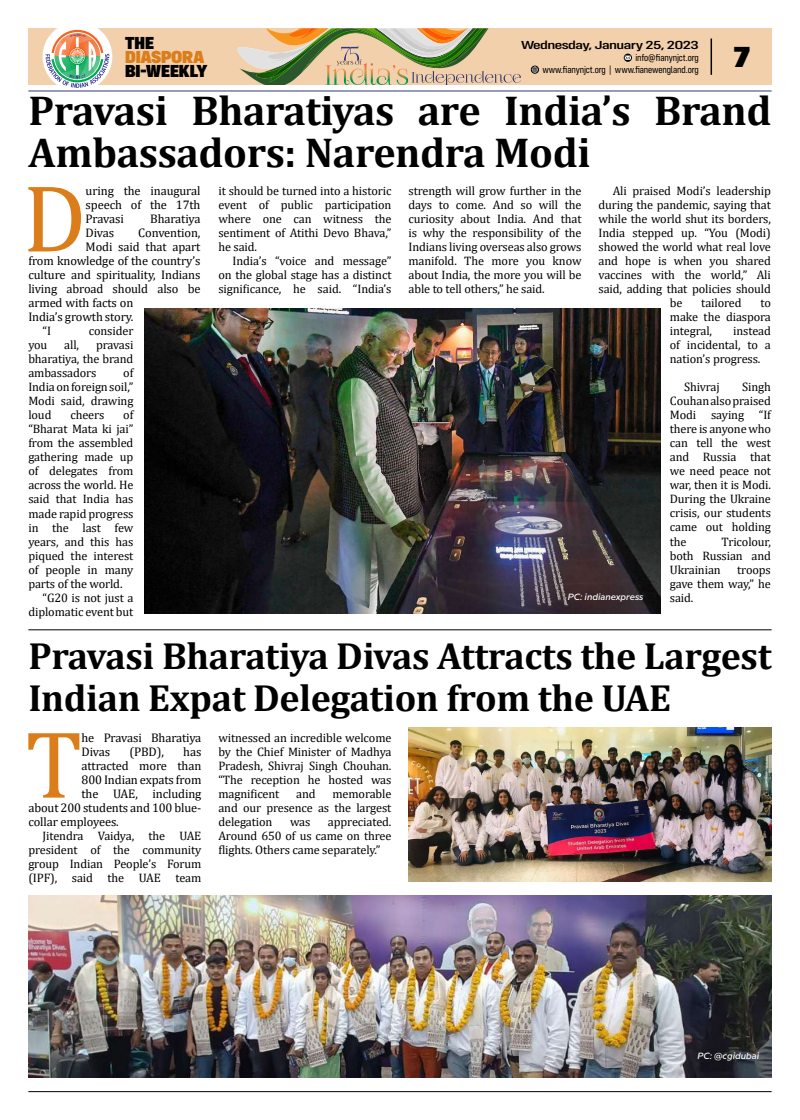
<style>
.page{position:relative;width:800px;height:1120px;background:#fff}
.page>*{position:absolute;margin:0;border:0;box-sizing:border-box;transform-origin:0 0}
.t1{font:96.5px "Cambria";color:#da7d1a}
.t2{font:700 42px/42px "Cambria";letter-spacing:-.01em;color:#000}
.t3{font:700 38px/42px "Cambria";letter-spacing:-.01em;color:#000}
.t4{font:900 30px "Config Condensed";color:#000;scale:1.3 1}
.t5{font:900 18px "Config Condensed";letter-spacing:-.035em;color:#000;scale:1.2 1}
.t6{font:900 18px "Config Condensed";letter-spacing:-.03em;color:#da7d1a;scale:1.2 1}
.t7{font:12.5px/14px "Cambria";letter-spacing:-.01em;color:#000;text-align:justify}
.t8{font:12.3px/14px "Cambria";letter-spacing:-.01em;color:#000;text-align:justify}
.t9{font:500 12px "Config Condensed";letter-spacing:-.03em;color:#000;scale:1.5 1}
.t10{font:10px/12px "Config Condensed";letter-spacing:-.01em;color:#000;text-align:right}
.t11{font:italic 500 9px "Milliard";color:#fff}
</style>
<div class="page">
<div style="left:28px;top:28px;width:743px;height:57px;background:#f3d0ac"></div>
<div style="left:43px;top:22px;width:69px;height:69px;background:#fff;border-radius:50%"></div>
<svg style="left:45px;top:30px;width:64px;height:58px"></svg>
<hr style="left:28px;top:91px;width:743px;height:1px;background:#31396d">
<svg style="left:623px;top:54px;width:8px;height:8px"></svg>
<svg style="left:624px;top:56px;width:6px;height:4px"></svg>
<hr style="left:710px;top:39px;width:1px;height:36px;background:#000">
<svg style="left:237px;top:28px;width:302px;height:57px"></svg>
<hr style="left:28px;top:1091px;width:743px;height:1px;background:#000">
<img style="left:408px;top:727px;width:363px;height:154px">
<img style="left:144px;top:309px;width:516px;height:305px">
<hr style="left:28px;top:629px;width:743px;height:1px;background:#000">
<img style="left:28px;top:895px;width:743px;height:182px">
<h3 class="t5" style="left:125px;top:32px;width:26px">THE</h3>
<h3 class="t6" style="left:125px;top:46px;width:68px">DIASPORA</h3>
<h3 class="t5" style="left:125px;top:60px;width:70px">BI-WEEKLY</h3>
<p class="t10" style="left:542px;top:51px;width:158px">info@fianynjct.org<br>www.fianynjct.org | www.fianewengland.org</p>
<p class="t9" style="left:520px;top:38px;width:120px">Wednesday, January 25, 2023</p>
<h3 class="t4" style="left:733px;top:39px;width:15px">7</h3>
<h2 class="t2" style="left:28px;top:89px;width:744px">Pravasi Bharatiyas are India’s Brand<br>Ambassadors: Narendra Modi</h2>
<h1 class="t1" style="left:23px;top:162px;width:65px">D</h1>
<p class="t7" style="left:86px;top:184px;width:116px">uring the inaugural speech of the 17th Pravasi</p>
<p class="t8" style="left:408px;top:184px;width:174px">strength will grow further in the days to come. And so will the curiosity about India. And that is why the responsibility of the Indians living overseas also grows manifold. The more you know about India, the more you will be able to tell others,” he said.</p>
<p class="t8" style="left:612px;top:184px;width:160px">Ali praised Modi’s leadership</p>
<p class="t8" style="left:218px;top:184px;width:174px">it should be turned into a historic event of public participation where one can witness the sentiment of Atithi Devo Bhava,” he said.</p>
<p class="t8" style="left:218px;top:254px;width:174px;text-indent:14px">India’s “voice and message” on the global stage has a distinct significance, he said. “India’s</p>
<p class="t8" style="left:598px;top:198px;width:174px">during the pandemic, saying that</p>
<p class="t8" style="left:598px;top:212px;width:174px">while the world shut its borders,</p>
<p class="t8" style="left:598px;top:226px;width:174px">India stepped up. “You (Modi)</p>
<p class="t8" style="left:598px;top:240px;width:174px">showed the world what real love</p>
<p class="t8" style="left:598px;top:254px;width:174px">and hope is when you shared</p>
<p class="t8" style="left:598px;top:268px;width:174px">vaccines with the world,” Ali</p>
<p class="t8" style="left:598px;top:282px;width:174px">said, adding that policies should</p>
<p class="t8" style="left:669px;top:296px;width:14px">be</p>
<p class="t8" style="left:701px;top:296px;width:42px">tailored</p>
<p class="t7" style="left:150px;top:212px;width:52px">Bharatiya</p>
<p class="t7" style="left:86px;top:226px;width:30px">Divas</p>
<p class="t7" style="left:138px;top:226px;width:64px">Convention,</p>
<p class="t7" style="left:86px;top:240px;width:116px">Modi said that apart</p>
<p class="t7" style="left:28px;top:254px;width:174px">from knowledge of the country’s</p>
<p class="t7" style="left:28px;top:268px;width:173px">culture and spirituality, Indians</p>
<p class="t7" style="left:28px;top:282px;width:173px">living abroad should also be</p>
<p class="t7" style="left:28px;top:296px;width:106px">armed with facts on</p>
<p class="t7" style="left:28px;top:310px;width:107px">India’s growth story.</p>
<p class="t8" style="left:43px;top:324px;width:10px">“I</p>
<p class="t8" style="left:89px;top:324px;width:46px">consider</p>
<p class="t8" style="left:28px;top:338px;width:21px">you</p>
<p class="t8" style="left:64px;top:338px;width:16px">all,</p>
<p class="t8" style="left:669px;top:296px;width:103px;text-indent:91px">to make the diaspora integral,</p>
<p class="t8" style="left:669px;top:324px;width:102px;text-indent:63px">instead of incidental, to a nation’s progress.</p>
<p class="t8" style="left:684px;top:380px;width:37px">Shivraj</p>
<p class="t8" style="left:28px;top:338px;width:106px;text-indent:68px">pravasi bharatiya, the brand ambassadors</p>
<p class="t8" style="left:28px;top:366px;width:107px;text-indent:95px">of India on foreign soil,” Modi said, drawing loud</p>
<p class="t8" style="left:669px;top:380px;width:103px;text-indent:72px">Singh Couhan also praised Modi saying “If there is anyone who can tell the west and Russia that we need peace not war, then it is Modi.<br>During the Ukraine crisis, our students came out holding the</p>
<p class="t8" style="left:70px;top:408px;width:35px">cheers</p>
<p class="t8" style="left:123px;top:408px;width:12px">of</p>
<p class="t8" style="left:28px;top:422px;width:106px">“Bharat Mata ki jai”</p>
<p class="t8" style="left:28px;top:436px;width:107px">from the assembled</p>
<p class="t8" style="left:28px;top:450px;width:107px">gathering made up</p>
<p class="t8" style="left:28px;top:464px;width:107px">of delegates from</p>
<p class="t8" style="left:28px;top:478px;width:107px">across the world. He</p>
<p class="t8" style="left:28px;top:492px;width:106px">said that India has</p>
<p class="t8" style="left:28px;top:506px;width:107px">made rapid progress</p>
<p class="t8" style="left:28px;top:520px;width:106px">in the last few</p>
<p class="t8" style="left:28px;top:534px;width:107px">years, and this has</p>
<p class="t8" style="left:28px;top:548px;width:106px">piqued the interest</p>
<p class="t8" style="left:28px;top:562px;width:106px">of people in many</p>
<p class="t8" style="left:28px;top:576px;width:96px">parts of the world.</p>
<p class="t8" style="left:43px;top:590px;width:92px">“G20 is not just a</p>
<p class="t8" style="left:28px;top:604px;width:106px">diplomatic event but</p>
<p class="t8" style="left:669px;top:534px;width:103px;text-indent:52px">Tricolour, both Russian and Ukrainian</p>
<p class="t8" style="left:669px;top:562px;width:102px;text-indent:67px">troops gave them way,” he said.</p>
<p class="t11" style="left:567px;top:590px;width:77px">PC: indianexpress</p>
<h3 class="t3" style="left:28px;top:634px;width:744px">Pravasi Bharatiya Divas Attracts the Largest<br>Indian Expat Delegation from the UAE</h3>
<h1 class="t1" style="left:25px;top:708px;width:59px">T</h1>
<p class="t7" style="left:81px;top:730px;width:121px">he Pravasi Bharatiya<br>Divas</p>
<p class="t8" style="left:218px;top:730px;width:174px">witnessed an incredible welcome by the Chief Minister of Madhya Pradesh, Shivraj Singh Chouhan. “The reception he hosted was magnificent</p>
<p class="t7" style="left:129px;top:744px;width:36px">(PBD),</p>
<p class="t7" style="left:183px;top:744px;width:20px">has</p>
<p class="t7" style="left:81px;top:758px;width:121px">attracted more than</p>
<p class="t7" style="left:81px;top:772px;width:121px">800 Indian expats from</p>
<p class="t7" style="left:81px;top:786px;width:121px">the UAE, including</p>
<p class="t7" style="left:28px;top:800px;width:174px">about 200 students and 100 blue-</p>
<p class="t7" style="left:28px;top:814px;width:92px">collar employees.</p>
<p class="t8" style="left:28px;top:828px;width:174px;text-indent:14px">Jitendra Vaidya, the UAE president of the community group Indian People’s Forum (IPF), said the UAE team</p>
<p class="t8" style="left:218px;top:786px;width:174px;text-indent:114px">memorable and our presence as the largest delegation</p>
<p class="t8" style="left:296px;top:786px;width:21px">and</p>
<p class="t8" style="left:218px;top:814px;width:174px;text-indent:109px">appreciated.<br>Around 650 of us came on three flights. Others came separately.”</p>
<p class="t8" style="left:290px;top:814px;width:22px">was</p>
<p class="t11" style="left:697px;top:1049px;width:63px">PC: @cgidubai</p>
</div>
